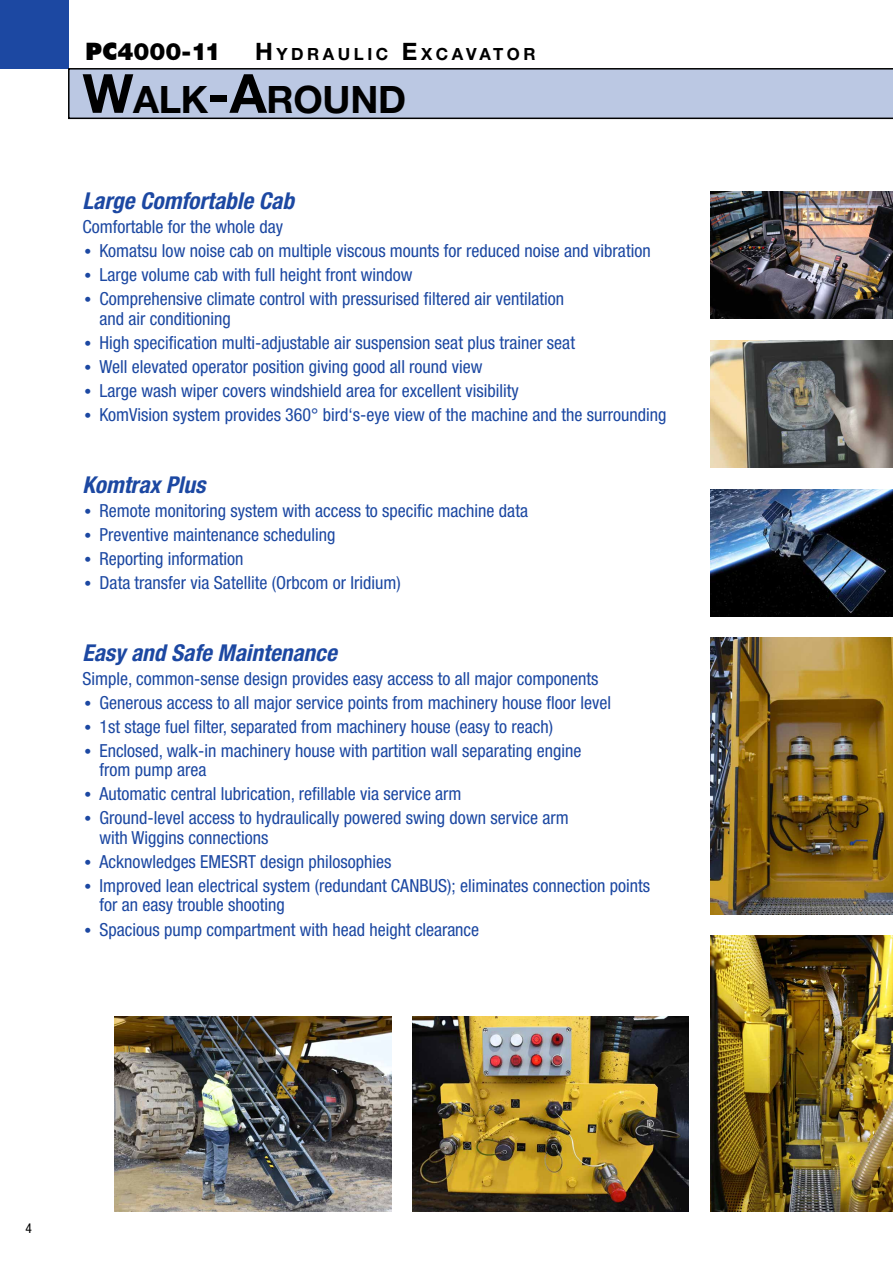
<style>
.page{position:relative;width:893px;height:1263px;background:#fff}
.page>*{position:absolute;margin:0;border:0;box-sizing:border-box;transform-origin:0 0}
.t1{font:condensed 45px "Helvetica Neue";color:#1c48a2}
.t2{font:700 37.8px "Helvetica Neue";letter-spacing:-.005em;color:#000}
.t3{font:900 24px "Helvetica Neue";color:#000}
.t4{font:italic 700 condensed 23.25px "Helvetica Neue";color:#1c48a2}
.t5{font:condensed 18px/19.5px "Helvetica Neue";color:#1c48a2}
.t6{font:700 16.8px "Helvetica Neue";letter-spacing:.21em;color:#000}
.t7{font:condensed 13.5px "Helvetica Neue";color:#000}
.s1{font-family:"Futura BT"}
.s2{font-size:24px}
.s3{font-size:54px}
</style>
<div class="page">
<div style="left:0;top:0;width:68px;height:68px;background:#1c48a2"></div>
<svg style="left:68px;top:68px;width:825px;height:51px"></svg>
<img style="left:710px;top:191px;width:183px;height:128px">
<img style="left:710px;top:489px;width:183px;height:128px">
<img style="left:710px;top:340px;width:183px;height:128px">
<img style="left:710px;top:935px;width:183px;height:277px">
<img style="left:710px;top:638px;width:183px;height:276px">
<img style="left:412px;top:1016px;width:277px;height:196px">
<img style="left:115px;top:1016px;width:276px;height:196px">
<h3 class="t3" style="left:85px;top:37px;width:137px"><span class="s1">PC</span>4000-11</h3>
<p class="t6" style="left:255px;top:44px;width:282px"><span class="s2">H</span>YDRAULIC <span class="s2">E</span>XCAVATOR</p>
<h2 class="t2" style="left:82px;top:76px;width:325px"><span class="s3">W</span>ALK<span class="s3">-A</span>ROUND</h2>
<p class="t4" style="left:82px;top:187px;width:213px">Large Comfortable Cab</p>
<p class="t5" style="left:82px;top:217px;width:202px">Comfortable for the whole day</p>
<h1 class="t1" style="left:82px;top:224px;width:12px">·</h1>
<p class="t5" style="left:99px;top:241px;width:553px">Komatsu low noise cab on multiple viscous mounts for reduced noise and vibration</p>
<h1 class="t1" style="left:82px;top:248px;width:12px">·</h1>
<p class="t5" style="left:99px;top:265px;width:314px">Large volume cab with full height front window</p>
<h1 class="t1" style="left:82px;top:272px;width:12px">·</h1>
<p class="t5" style="left:99px;top:289px;width:466px">Comprehensive climate control with pressurised filtered air ventilation and air conditioning</p>
<h1 class="t1" style="left:82px;top:316px;width:12px">·</h1>
<p class="t5" style="left:99px;top:333px;width:477px">High specification multi-adjustable air suspension seat plus trainer seat</p>
<h1 class="t1" style="left:82px;top:340px;width:12px">·</h1>
<p class="t5" style="left:99px;top:357px;width:385px">Well elevated operator position giving good all round view</p>
<h1 class="t1" style="left:82px;top:364px;width:12px">·</h1>
<p class="t5" style="left:99px;top:381px;width:421px">Large wash wiper covers windshield area for excellent visibility</p>
<h1 class="t1" style="left:82px;top:388px;width:12px">·</h1>
<p class="t5" style="left:99px;top:405px;width:568px">KomVision system provides 360° bird‘s-eye view of the machine and the surrounding</p>
<p class="t4" style="left:82px;top:471px;width:124px">Komtrax Plus</p>
<h1 class="t1" style="left:82px;top:484px;width:12px">·</h1>
<p class="t5" style="left:99px;top:501px;width:430px">Remote monitoring system with access to specific machine data</p>
<h1 class="t1" style="left:82px;top:508px;width:12px">·</h1>
<p class="t5" style="left:99px;top:525px;width:237px">Preventive maintenance scheduling</p>
<h1 class="t1" style="left:82px;top:532px;width:12px">·</h1>
<p class="t5" style="left:99px;top:549px;width:146px">Reporting information</p>
<h1 class="t1" style="left:82px;top:556px;width:12px">·</h1>
<p class="t5" style="left:99px;top:573px;width:303px">Data transfer via Satellite (Orbcom or Iridium)</p>
<p class="t4" style="left:82px;top:639px;width:256px">Easy and Safe Maintenance</p>
<p class="t5" style="left:82px;top:669px;width:517px">Simple, common-sense design provides easy access to all major components</p>
<h1 class="t1" style="left:82px;top:676px;width:12px">·</h1>
<p class="t5" style="left:99px;top:693px;width:513px">Generous access to all major service points from machinery house floor level</p>
<h1 class="t1" style="left:82px;top:700px;width:12px">·</h1>
<p class="t5" style="left:99px;top:717px;width:455px">1st stage fuel filter, separated from machinery house (easy to reach)</p>
<h1 class="t1" style="left:82px;top:724px;width:12px">·</h1>
<p class="t5" style="left:99px;top:741px;width:483px">Enclosed, walk-in machinery house with partition wall separating engine from pump area</p>
<h1 class="t1" style="left:82px;top:767px;width:12px">·</h1>
<p class="t5" style="left:99px;top:784px;width:364px">Automatic central lubrication, refillable via service arm</p>
<h1 class="t1" style="left:82px;top:791px;width:12px">·</h1>
<p class="t5" style="left:99px;top:808px;width:471px">Ground-level access to hydraulically powered swing down service arm with Wiggins connections</p>
<h1 class="t1" style="left:82px;top:835px;width:12px">·</h1>
<p class="t5" style="left:99px;top:852px;width:294px">Acknowledges EMESRT design philosophies</p>
<h1 class="t1" style="left:82px;top:859px;width:12px">·</h1>
<p class="t5" style="left:99px;top:876px;width:552px">Improved lean electrical system (redundant CANBUS); eliminates connection points for an easy trouble shooting</p>
<h1 class="t1" style="left:82px;top:902px;width:12px">·</h1>
<p class="t5" style="left:99px;top:919px;width:381px">Spacious pump compartment with head height clearance</p>
<p class="t7" style="left:26px;top:1220px;width:8px">4</p>
</div>
